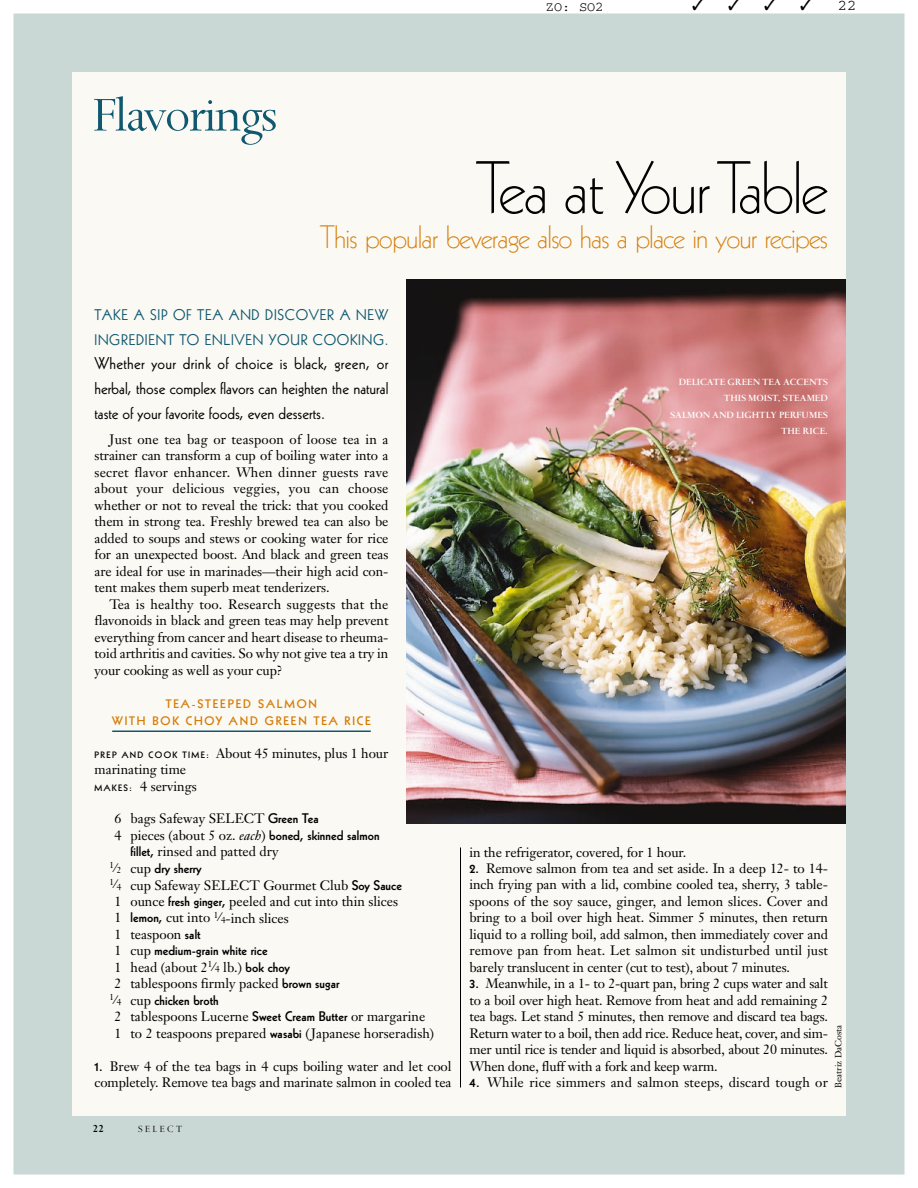
<style>
.page{position:relative;width:918px;height:1188px;background:#fff}
.page>*{position:absolute;margin:0;border:0;box-sizing:border-box;transform-origin:0 0}
.t1{font:300 72px "Kabel";letter-spacing:-.03em;color:#000}
.t2{font:54px "Spectrum";letter-spacing:-.05em;color:#0e5870}
.t3{font:300 31.5px "Kabel";letter-spacing:-.03em;color:#d57d09}
.t4{font:16.5px/24.8px "Kabel";color:#000;text-align:justify}
.t5{font:15px/24.8px "Kabel";letter-spacing:.05em;color:#0e5870}
.t6{font:15px "Courier";color:#000}
.t7{font:13.5px/16.5px "Janson Text";letter-spacing:-.005em;color:#000}
.t8{font:800 13.5px "Kabel";letter-spacing:.01em;color:#000}
.t9{font:13.5px "Janson Text";letter-spacing:.015em;color:#000}
.t10{font:13.5px "Courier";color:#000}
.t11{font:800 12px/16.5px "Kabel";letter-spacing:.155em;color:#d57d09;text-align:center}
.t12{font:600 12px "Spectrum";color:#000}
.t13{font:600 10.5px/16.5px "Spectrum";color:#fff;text-align:right}
.t14{font:10.5px "Spectrum";letter-spacing:.24em;color:#000}
.t15{font:9px "Janson Text";color:#000}
.s1{font-family:"Kabel";font-weight:800;font-size:9px}
.s2{font-family:"Kabel";font-weight:800}
.s3{font-family:"Janson Text";font-weight:400}
.s4{font-family:"Janson Text";font-weight:400;font-style:italic}
.s5{font-family:"Janson Text";font-weight:400;font-size:12.6px}
.s6{font-family:"Janson Text";font-weight:400;font-size:8.7px}
.s7{font-size:12.6px}
.s8{font-size:8.7px}
</style>
<div class="page">
<div style="left:43px;top:43px;width:832px;height:1102px;background:#fbf9f3"></div>
<div style="left:14px;top:14px;width:890px;height:1160px;border:58px solid #c9d7d5"></div>
<hr style="left:460px;top:848px;width:1px;height:240px;background:#000">
<hr style="left:112px;top:730px;width:259px;height:2px;background:#0e5870">
<img style="left:407px;top:279px;width:439px;height:545px">
<h2 class="t2" style="left:93px;top:96px;width:186px">Flavorings</h2>
<p class="t10" style="left:546px;top:2px;width:59px">ZO: SO2</p>
<p class="t6" style="left:838px;top:1px;width:20px">22</p>
<h1 class="t1" style="left:475px;top:161px;width:354px">Tea at YourTable</h1>
<h3 class="t3" style="left:320px;top:226px;width:510px">This popular beverage also has a place in your recipes</h3>
<p class="t5" style="left:94px;top:303px;width:296px">TAKE A SIP OF TEA AND DISCOVER A NEW<br>INGREDIENT TO ENLIVEN YOUR COOKING.</p>
<p class="t4" style="left:94px;top:352px;width:295px">Whether your drink of choice is black, green, or herbal, those complex flavors can heighten the natural taste of your favorite foods, even desserts.</p>
<p class="t7" style="left:95px;top:432px;width:296px;text-align:justify;text-indent:15px">Just one tea bag or teaspoon of loose tea in a strainer can transform a cup of boiling water into a secret flavor enhancer. When dinner guests rave about your delicious veggies, you can choose whether or not to reveal the trick: that you cooked them in strong tea. Freshly brewed tea can also be added to soups and stews or cooking water for rice for an unexpected boost. And black and green teas are ideal for use in marinades—their high acid con&shy;tent makes them superb meat tenderizers.</p>
<p class="t7" style="left:95px;top:597px;width:296px;text-align:justify;text-indent:15px">Tea is healthy too. Research suggests that the flavonoids in black and green teas may help prevent everything from cancer and heart disease to rheuma&shy;toid arthritis and cavities. So why not give tea a try in your cooking as well as your cup?</p>
<p class="t11" style="left:112px;top:696px;width:260px">TEA-STEEPED SALMON<br>WITH BOK CHOY AND GREEN TEA RICE</p>
<p class="t7" style="left:94px;top:746px;width:295px"><span class="s1">P R E P A N D C O O K T I M E :</span> About 45 minutes, plus 1 hour marinating time<br><span class="s1">M A K E S :</span> 4 servings</p>
<p class="t7" style="left:114px;top:812px;width:206px">6 bags Safeway SELECT <span class="s2">Green Tea</span></p>
<p class="t8" style="left:114px;top:830px;width:267px"><span class="s3">4 pieces (about 5 oz.</span> <span class="s4">each</span><span class="s3">)</span> boned, skinned salmon</p>
<p class="t7" style="left:131px;top:845px;width:150px"><span class="s2">fillet,</span> rinsed and patted dry</p>
<p class="t8" style="left:110px;top:863px;width:94px"><sup>1</sup><span class="s5">⁄</span><span class="s6">2</span> <span class="s3">cup</span> dry sherry</p>
<p class="t7" style="left:114px;top:878px;width:289px;text-indent:-5px"><sup>1</sup><span class="s7">⁄</span><span class="s8">4</span> cup Safeway SELECT Gourmet Club <span class="s2">Soy Sauce </span>1 ounce <span class="s2">fresh ginger,</span> peeled and cut into thin slices 1 <span class="s2">lemon,</span> cut into <sup>1</sup><span class="s7">⁄</span><span class="s8">4</span>-inch slices<br>1 teaspoon <span class="s2">salt</span></p>
<p class="t8" style="left:114px;top:946px;width:155px"><span class="s3">1 cup</span> medium-grain white rice</p>
<p class="t7" style="left:114px;top:960px;width:226px">1 head (about 2<sup>1</sup><span class="s7">⁄</span><span class="s8">4</span> lb.) <span class="s2">bok choy<br></span>2 tablespoons firmly packed <span class="s2">brown sugar</span></p>
<p class="t8" style="left:110px;top:995px;width:111px"><sup>1</sup><span class="s5">⁄</span><span class="s6">4</span> <span class="s3">cup</span> chicken broth</p>
<p class="t7" style="left:114px;top:1010px;width:321px">2 tablespoons Lucerne <span class="s2">Sweet Cream Butter</span> or margarine<br>1 to 2 teaspoons prepared <span class="s2">wasabi</span> (Japanese horseradish)</p>
<p class="t7" style="left:95px;top:1059px;width:359px"><span class="s2">1.</span> Brew 4 of the tea bags in 4 cups boiling water and let cool completely. Remove tea bags and marinate salmon in cooled tea</p>
<p class="t12" style="left:93px;top:1125px;width:12px">22</p>
<p class="t14" style="left:138px;top:1126px;width:46px">SELECT</p>
<p class="t13" style="left:670px;top:374px;width:159px">DELICATE GREEN TEA ACCENTS<br>THIS MOIST, STEAMED<br>SALMON AND LIGHTLY PERFUMES<br>THE RICE.</p>
<p class="t7" style="left:470px;top:845px;width:218px">in the refrigerator, covered, for 1 hour.</p>
<p class="t7" style="left:470px;top:861px;width:360px;text-align:justify"><span class="s2">2.</span> Remove salmon from tea and set aside. In a deep 12- to 14- inch frying pan with a lid, combine cooled tea, sherry, 3 table&shy;spoons of the soy sauce, ginger, and lemon slices. Cover and bring to a boil over high heat. Simmer 5 minutes, then return liquid to a rolling boil, add salmon, then immediately cover and remove pan from heat. Let salmon sit undisturbed until just barely translucent in center (cut to test), about 7 minutes.</p>
<p class="t7" style="left:470px;top:977px;width:360px;text-align:justify"><span class="s2">3.</span> Meanwhile, in a 1- to 2-quart pan, bring 2 cups water and salt to a boil over high heat. Remove from heat and add remaining 2 tea bags. Let stand 5 minutes, then remove and discard tea bags.<br>Return water to a boil, then add rice. Reduce heat, cover, and sim&shy;mer until rice is tender and liquid is absorbed, about 20 minutes.<br>When done, fluff with a fork and keep warm.</p>
<p class="t9" style="left:470px;top:1077px;width:360px"><span class="s2">4.</span> While rice simmers and salmon steeps, discard tough or</p>
<p class="t15" style="left:835px;top:1088px;width:64px;rotate:-90deg">Beatriz DaCosta</p>
</div>
